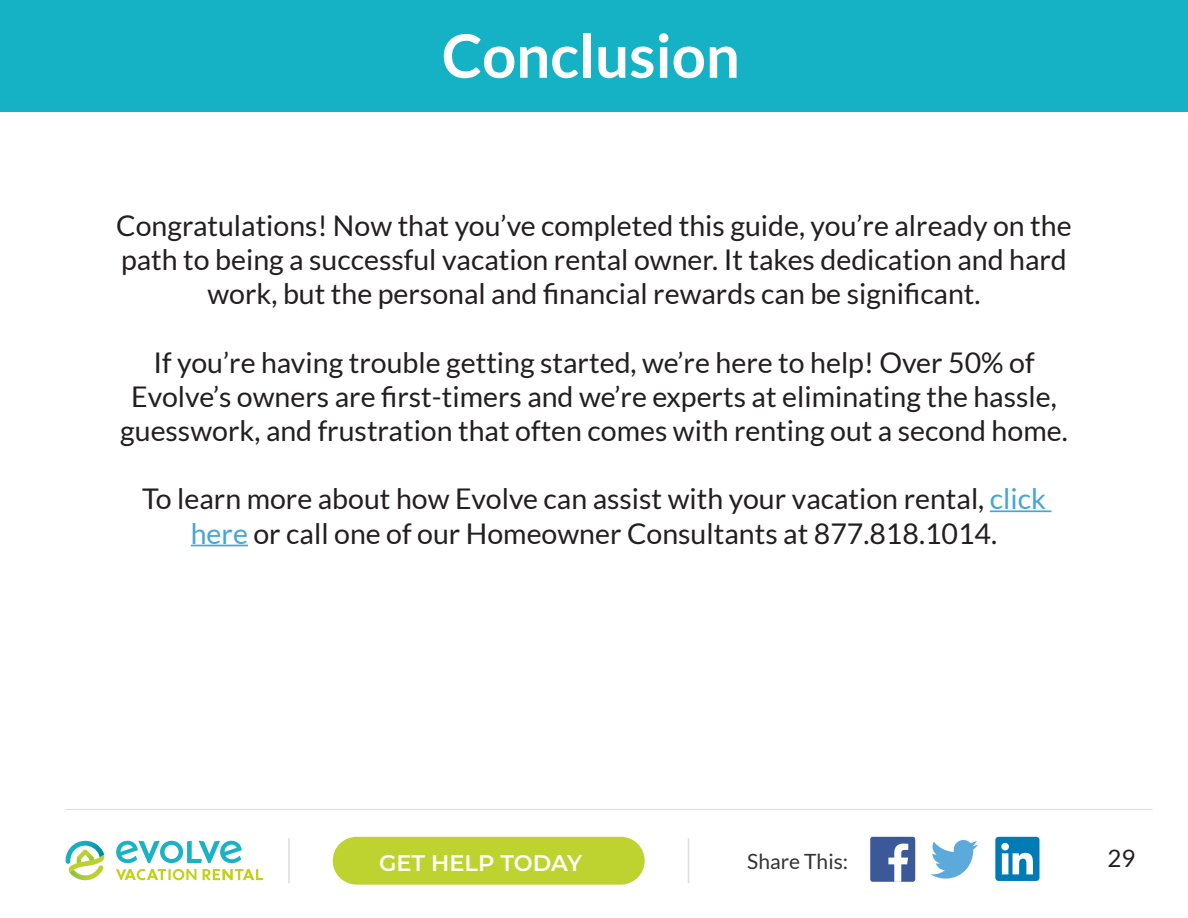
<style>
.page{position:relative;width:1188px;height:918px;background:#fff}
.page>*{position:absolute;margin:0;border:0;box-sizing:border-box;transform-origin:0 0}
.t1{font:700 60px "Lato";color:#fff}
.t2{font:28.5px/34.2px "Lato";color:#231f20;text-align:center}
.t3{font:24px "Lato";color:#231f20}
.t4{font:600 22.5px "Montserrat";color:#fff}
.t5{font:21px "Lato";color:#323332}
.s1{color:#47a5d3}
</style>
<div class="page">
<svg style="left:116px;top:869px;width:80px;height:11px"></svg>
<svg style="left:203px;top:869px;width:60px;height:11px"></svg>
<svg style="left:116px;top:841px;width:126px;height:22px"></svg>
<svg style="left:66px;top:841px;width:39px;height:39px"></svg>
<div style="left:333px;top:837px;width:312px;height:48px;background:#bed330;border-radius:24px"></div>
<hr style="left:688px;top:838px;width:1px;height:45px;background:#dddddb">
<hr style="left:288px;top:838px;width:2px;height:45px;background:#dddddb">
<div style="left:0;top:0;width:1188px;height:112px;background:#15b1c4"></div>
<hr style="left:66px;top:809px;width:1086px;height:1px;background:#dddddb">
<div style="left:870px;top:837px;width:45px;height:45px;background:#3b5998;border-radius:2px"></div>
<svg style="left:888px;top:844px;width:20px;height:38px"></svg>
<svg style="left:931px;top:840px;width:47px;height:39px"></svg>
<div style="left:995px;top:837px;width:44px;height:44px;background:#007bb6;border-radius:3px"></div>
<svg style="left:1001px;top:843px;width:32px;height:31px"></svg>
<hr style="left:990px;top:510px;width:61px;height:2px;background:#47a5d3">
<hr style="left:191px;top:545px;width:57px;height:1px;background:#47a5d3">
<p class="t1" style="left:442px;top:22px;width:299px">Conclusion</p>
<p class="t2" style="left:116px;top:208px;width:957px">Congratulations! Now that you’ve completed this guide, you’re already on the path to being a successful vacation rental owner. It takes dedication and hard work, but the personal and financial rewards can be significant.</p>
<p class="t2" style="left:120px;top:345px;width:949px">If you’re having trouble getting started, we’re here to help! Over 50% of<br>Evolve’s owners are first-timers and we’re experts at eliminating the hassle, guesswork, and frustration that often comes with renting out a second home.</p>
<p class="t2" style="left:142px;top:482px;width:905px">To learn more about how Evolve can assist with your vacation rental, <span class="s1">click here</span> or call one of our Homeowner Consultants at 877.818.1014.</p>
<p class="t4" style="left:379px;top:847px;width:204px">GET HELP TODAY</p>
<p class="t5" style="left:747px;top:849px;width:102px">Share This:</p>
<p class="t3" style="left:1107px;top:845px;width:29px">29</p>
</div>
